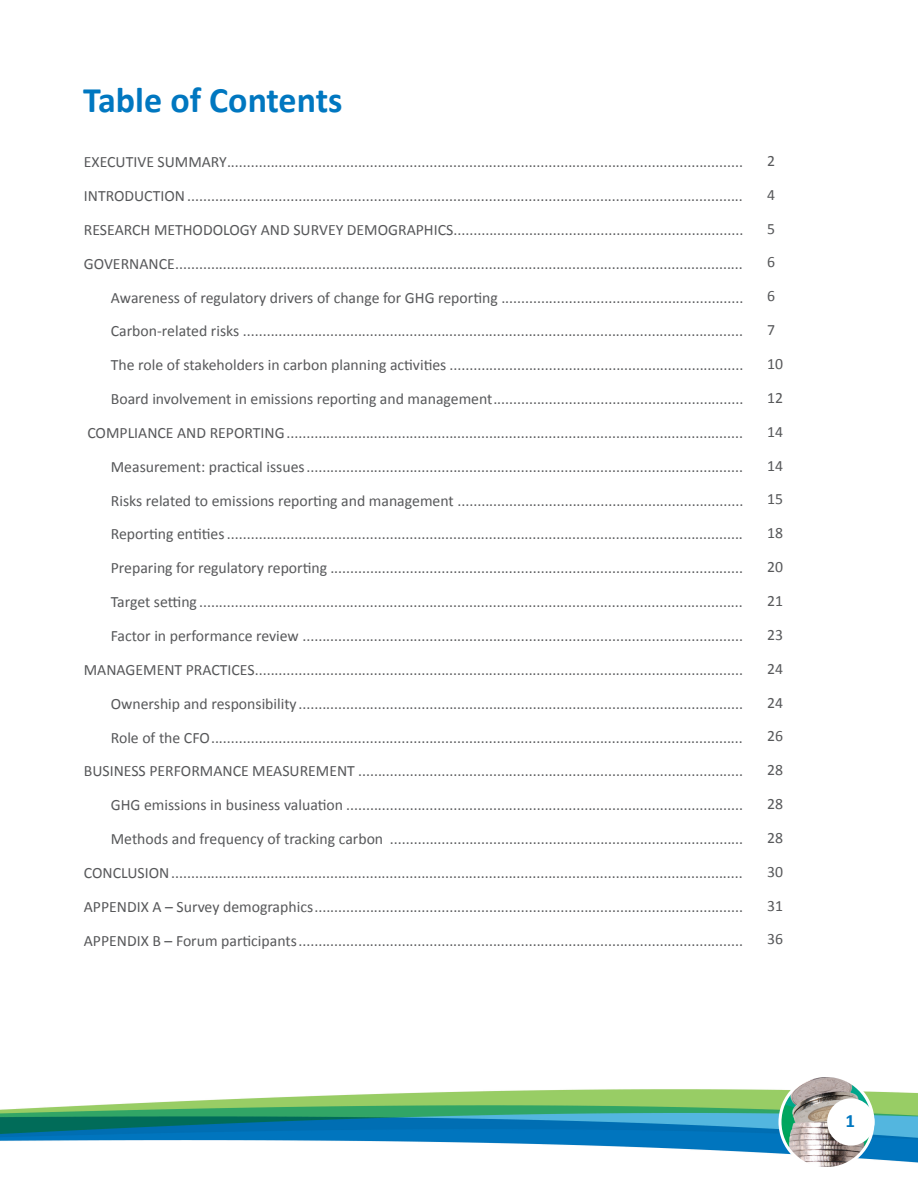
<style>
.page{position:relative;width:918px;height:1188px;background:#fff}
.page>*{position:absolute;margin:0;border:0;box-sizing:border-box;transform-origin:0 0}
.t1{font:700 36px "Calibri";color:#0077c0}
.t2{font:700 18.9px "Calibri";color:#0077c0}
.t3{font:15.75px/33.9px "Calibri";color:#57585a;text-align:right}
</style>
<div class="page">
<img style="left:0;top:1089px;width:918px;height:74px">
<img style="left:780px;top:1076px;width:93px;height:92px;border-radius:46px">
<div style="left:778px;top:1074px;width:96px;height:96px;border:3px solid #fff;border-radius:50%"></div>
<div style="left:827px;top:1098px;width:48px;height:48px;background:#fff;border-radius:50%"></div>
<h1 class="t1" style="left:83px;top:78px;width:261px">Table of Contents</h1>
<p class="t3" style="left:84px;top:144px;width:661px">EXECUTIVE SUMMARY..................................................................................................................................</p>
<p class="t3" style="left:84px;top:178px;width:661px">INTRODUCTION............................................................................................................................................</p>
<p class="t3" style="left:84px;top:212px;width:661px">RESEARCH METHODOLOGY AND SURVEY DEMOGRAPHICS.........................................................................</p>
<p class="t3" style="left:84px;top:246px;width:661px">GOVERNANCE...............................................................................................................................................</p>
<p class="t3" style="left:111px;top:280px;width:305px">Awareness of regulatory drivers of change for GHG</p>
<p class="t3" style="left:438px;top:280px;width:307px">reporting .............................................................</p>
<p class="t3" style="left:111px;top:313px;width:634px">Carbon-related risks ..............................................................................................................................</p>
<p class="t3" style="left:111px;top:347px;width:634px">The role of stakeholders in carbon planning activities ..........................................................................</p>
<p class="t3" style="left:111px;top:381px;width:634px">Board involvement in emissions reporting and management...............................................................</p>
<p class="t3" style="left:87px;top:415px;width:657px">COMPLIANCE AND REPORTING ...................................................................................................................</p>
<p class="t3" style="left:111px;top:449px;width:634px">Measurement: practical issues..............................................................................................................</p>
<p class="t3" style="left:111px;top:483px;width:634px">Risks related to emissions reporting and management ........................................................................</p>
<p class="t3" style="left:111px;top:517px;width:634px">Reporting entities..................................................................................................................................</p>
<p class="t3" style="left:111px;top:550px;width:634px">Preparing for regulatory reporting ........................................................................................................</p>
<p class="t3" style="left:111px;top:584px;width:634px">Target setting .........................................................................................................................................</p>
<p class="t3" style="left:111px;top:618px;width:634px">Factor in performance review ...............................................................................................................</p>
<p class="t3" style="left:84px;top:652px;width:661px">MANAGEMENT PRACTICES...........................................................................................................................</p>
<p class="t3" style="left:111px;top:686px;width:634px">Ownership and responsibility................................................................................................................</p>
<p class="t3" style="left:111px;top:720px;width:634px">Role of the CFO......................................................................................................................................</p>
<p class="t3" style="left:84px;top:754px;width:661px">BUSINESS PERFORMANCE MEASUREMENT .................................................................................................</p>
<p class="t3" style="left:84px;top:787px;width:15px">GHG</p>
<p class="t3" style="left:84px;top:787px;width:661px">emissions in business valuation ....................................................................................................<br>Methods and frequency of tracking carbon .........................................................................................<br>CONCLUSION................................................................................................................................................<br>APPENDIX A – Survey demographics............................................................................................................<br>APPENDIX B – Forum participants................................................................................................................</p>
<p class="t3" style="left:767px;top:143px;width:17px;text-align:left">2<br>4<br>5<br>6<br>6<br>7<br>10<br>12<br>14<br>14<br>15<br>18<br>20<br>21<br>23<br>24<br>24<br>26<br>28<br>28<br>28<br>30<br>31<br>36</p>
<p class="t2" style="left:846px;top:1109px;width:11px">1</p>
</div>
